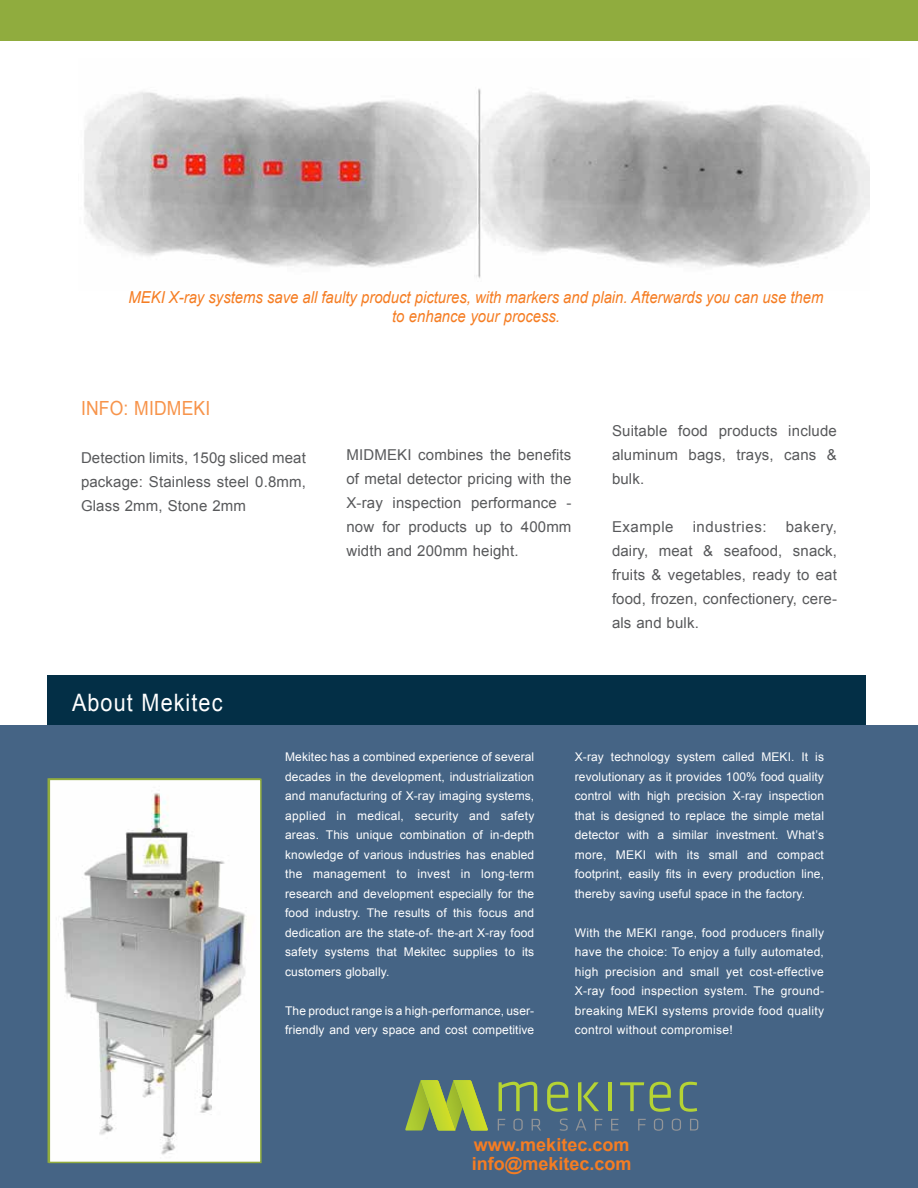
<style>
.page{position:relative;width:918px;height:1188px;background:#fff}
.page>*{position:absolute;margin:0;border:0;box-sizing:border-box;transform-origin:0 0}
.t1{font:24px "Arial";letter-spacing:.05em;color:#fff;scale:.9 1}
.t2{font:19.5px "Arial";letter-spacing:.01em;color:#f7944b;scale:.9 1}
.t3{font:700 18px/19.5px "Arial";color:#f57d23}
.t4{font:italic 16.5px/20px "Arial";color:#f57d23;text-align:center;scale:.9 1}
.t5{font:15px/24px "Arial";letter-spacing:.01em;color:#58595b;text-align:justify}
.t6{font:15px "Arial";letter-spacing:.035em;color:#58595b}
.t7{font:12px/19.5px "Arial";letter-spacing:.01em;color:#fff;text-align:justify}
</style>
<div class="page">
<div style="left:0;top:0;width:918px;height:40px;background:#90ac3e"></div>
<div style="left:0;top:726px;width:918px;height:462px;background:#456485"></div>
<div style="left:48px;top:676px;width:818px;height:49px;background:#032f46"></div>
<svg style="left:405px;top:1080px;width:16px;height:51px"></svg>
<img style="left:421px;top:1080px;width:32px;height:51px">
<img style="left:453px;top:1080px;width:35px;height:51px">
<svg style="left:498px;top:1119px;width:7px;height:12px"></svg>
<svg style="left:513px;top:1119px;width:10px;height:12px"></svg>
<svg style="left:532px;top:1119px;width:9px;height:12px"></svg>
<svg style="left:560px;top:1119px;width:8px;height:12px"></svg>
<svg style="left:576px;top:1119px;width:10px;height:12px"></svg>
<svg style="left:595px;top:1119px;width:7px;height:12px"></svg>
<svg style="left:611px;top:1119px;width:8px;height:12px"></svg>
<svg style="left:638px;top:1119px;width:8px;height:12px"></svg>
<svg style="left:654px;top:1119px;width:9px;height:12px"></svg>
<svg style="left:672px;top:1119px;width:9px;height:12px"></svg>
<svg style="left:690px;top:1119px;width:8px;height:12px"></svg>
<svg style="left:499px;top:1082px;width:38px;height:29px"></svg>
<svg style="left:547px;top:1082px;width:21px;height:30px"></svg>
<svg style="left:578px;top:1082px;width:21px;height:29px"></svg>
<hr style="left:608px;top:1082px;width:3px;height:29px;background:#b5d334">
<svg style="left:620px;top:1082px;width:24px;height:29px"></svg>
<svg style="left:650px;top:1082px;width:21px;height:30px"></svg>
<svg style="left:680px;top:1082px;width:17px;height:30px"></svg>
<img style="left:52px;top:782px;width:207px;height:378px">
<div style="left:49px;top:779px;width:213px;height:384px;border:2px solid #91ac3e"></div>
<img style="left:84px;top:88px;width:786px;height:190px">
<h3 class="t4" style="left:129px;top:287px;width:774px">MEKI X-ray systems save all faulty product pictures, with markers and plain. Afterwards you can use them to enhance your process.</h3>
<h2 class="t2" style="left:81px;top:395px;width:145px">INFO: MIDMEKI</h2>
<p class="t5" style="left:81px;top:446px;width:226px">Detection limits, 150g sliced meat package: Stainless steel 0.8mm, Glass 2mm, Stone 2mm</p>
<p class="t5" style="left:346px;top:442px;width:227px">MIDMEKI combines the benefits of metal detector pricing with the X-ray inspection performance - now for products up to 400mm width and 200mm height.</p>
<h1 class="t1" style="left:72px;top:686px;width:169px">About Mekitec</h1>
<p class="t5" style="left:612px;top:418px;width:226px">Suitable food products include aluminum bags, trays, cans &amp; bulk.</p>
<p class="t6" style="left:612px;top:516px;width:63px">Example</p>
<p class="t6" style="left:693px;top:516px;width:75px">industries:</p>
<p class="t5" style="left:612px;top:514px;width:227px;text-indent:174px">bakery, dairy, meat &amp; seafood, snack, fruits &amp; vegetables, ready to eat food, frozen, confectionery, cere&shy;als and bulk.</p>
<p class="t7" style="left:285px;top:747px;width:251px;text-indent:-176px"><sup>About</sup> <sup>Mekitec</sup> Mekitec has a combined experience of several decades in the development, industrialization and manufacturing of X-ray imaging systems, applied in medical, security and safety areas. This unique combination of in-depth knowledge of various industries has enabled the management to invest in long-term research and development especially for the food industry. The results of this focus and dedication are the state-of- the-art X-ray food safety systems that Mekitec supplies to its customers globally.</p>
<p class="t7" style="left:285px;top:1001px;width:251px">The product range is a high-performance, user&shy;friendly and very space and cost competitive</p>
<p class="t7" style="left:575px;top:747px;width:251px">X-ray technology system called MEKI. It is revolutionary as it provides 100% food quality control with high precision X-ray inspection that is designed to replace the simple metal detector with a similar investment. What’s more, MEKI with its small and compact footprint, easily fits in every production line, thereby saving useful space in the factory.</p>
<p class="t7" style="left:575px;top:923px;width:251px">With the MEKI range, food producers finally have the choice: To enjoy a fully automated, high precision and small yet cost-effective X-ray food inspection system. The ground&shy;breaking MEKI systems provide food quality control without compromise!</p>
<h3 class="t3" style="left:472px;top:1135px;width:161px">www.mekitec.com info@mekitec.com</h3>
</div>
